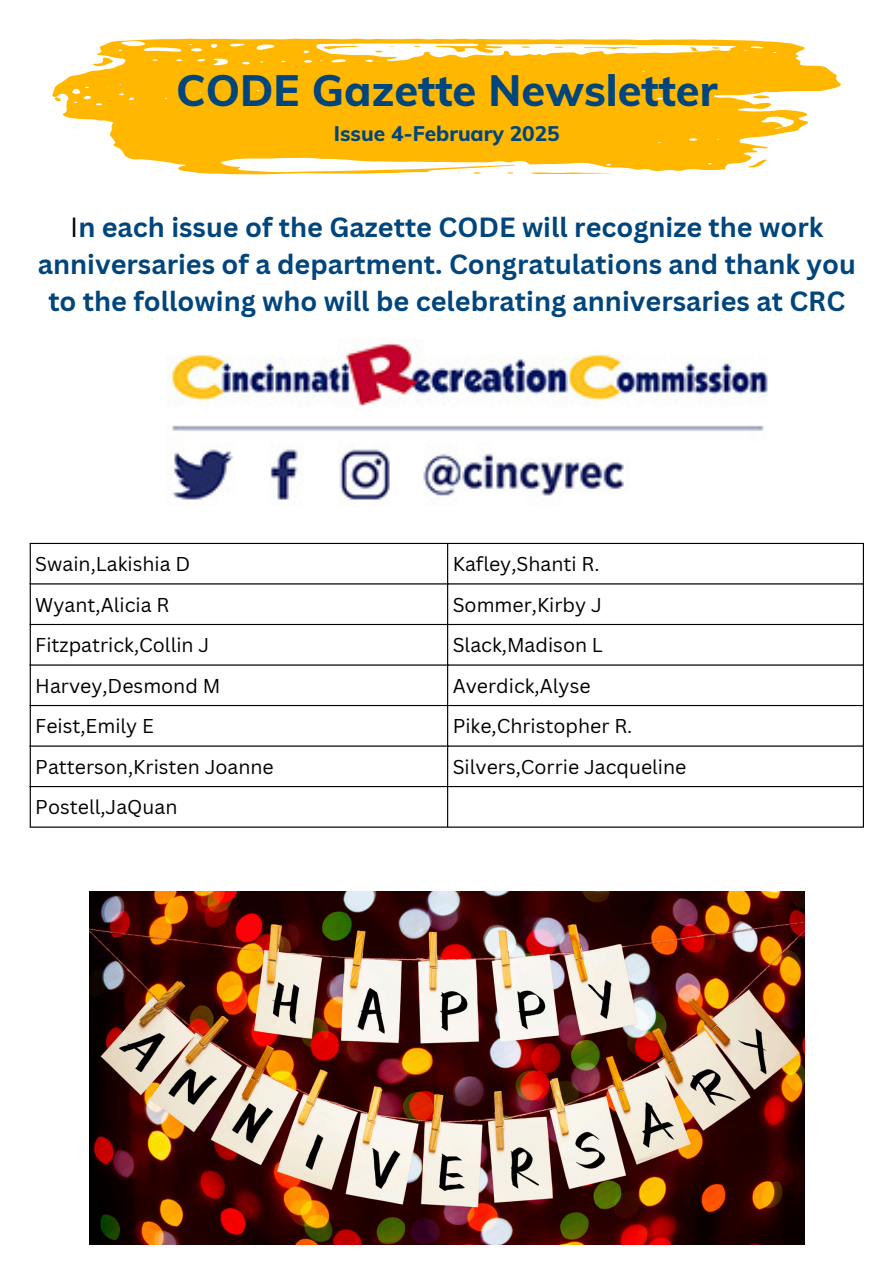
<style>
.page{position:relative;width:894px;height:1264px;background:#fff}
.page>*{position:absolute;margin:0;border:0;box-sizing:border-box;transform-origin:0 0}
.t1{font:43.35px "RTL Bayan Black";color:#00457c}
.t2{font:700 27px/37.2px "Canva Sans";color:#00457c;text-align:center}
.t3{font:20.85px "RTL Bayan Black";color:#00457c}
.t4{font:19.5px "Canva Sans";color:#000}
.s1{font-weight:400;color:#000}
</style>
<div class="page">
<svg style="left:52px;top:38px;width:789px;height:136px;fill:#ffb700"></svg>
<svg style="left:531px;top:172px;width:82px;height:2px"></svg>
<svg style="left:92px;top:58px;width:21px;height:8px"></svg>
<svg style="left:747px;top:160px;width:19px;height:7px"></svg>
<svg style="left:752px;top:95px;width:17px;height:3px"></svg>
<svg style="left:54px;top:97px;width:7px;height:4px"></svg>
<svg style="left:473px;top:172px;width:7px;height:2px"></svg>
<svg style="left:506px;top:172px;width:7px;height:2px"></svg>
<svg style="left:323px;top:46px;width:36px;height:3px"></svg>
<svg style="left:583px;top:47px;width:54px;height:2px"></svg>
<svg style="left:689px;top:47px;width:10px;height:4px"></svg>
<svg style="left:521px;top:46px;width:9px;height:2px"></svg>
<svg style="left:711px;top:47px;width:8px;height:2px"></svg>
<img style="left:167px;top:339px;width:601px;height:164px">
<hr style="left:30px;top:544px;width:1px;height:282px;background:#000">
<hr style="left:447px;top:544px;width:1px;height:282px;background:#000">
<hr style="left:862px;top:544px;width:1px;height:282px;background:#000">
<hr style="left:30px;top:543px;width:833px;height:1px;background:#000">
<hr style="left:30px;top:583px;width:833px;height:1px;background:#000">
<hr style="left:30px;top:624px;width:833px;height:1px;background:#000">
<hr style="left:30px;top:664px;width:833px;height:1px;background:#000">
<hr style="left:30px;top:705px;width:833px;height:1px;background:#000">
<hr style="left:30px;top:745px;width:833px;height:1px;background:#000">
<hr style="left:30px;top:786px;width:833px;height:1px;background:#000">
<hr style="left:30px;top:826px;width:833px;height:1px;background:#000">
<img style="left:89px;top:891px;width:715px;height:353px">
<p class="t1" style="left:176px;top:62px;width:543px">CODE Gazette Newsletter</p>
<p class="t3" style="left:334px;top:120px;width:227px">Issue 4-February 2025</p>
<p class="t2" style="left:38px;top:208px;width:819px"><span class="s1">I</span>n each issue of the Gazette CODE will recognize the work anniversaries of a department. Congratulations and thank you to the following who will be celebrating anniversaries at CRC</p>
<h1 class="t4" style="left:35px;top:550px;width:156px">Swain,Lakishia D</h1>
<p class="t4" style="left:452px;top:550px;width:148px">Kafley,Shanti R.</p>
<p class="t4" style="left:35px;top:590px;width:135px">Wyant,Alicia R</p>
<p class="t4" style="left:452px;top:590px;width:150px">Sommer,Kirby J</p>
<p class="t4" style="left:35px;top:631px;width:175px">Fitzpatrick,Collin J</p>
<p class="t4" style="left:452px;top:631px;width:152px">Slack,Madison L</p>
<p class="t4" style="left:35px;top:671px;width:186px">Harvey,Desmond M</p>
<p class="t4" style="left:452px;top:671px;width:139px">Averdick,Alyse</p>
<p class="t4" style="left:35px;top:712px;width:120px">Feist,Emily E</p>
<p class="t4" style="left:452px;top:712px;width:181px">Pike,Christopher R.</p>
<p class="t4" style="left:35px;top:752px;width:240px">Patterson,Kristen Joanne</p>
<p class="t4" style="left:452px;top:752px;width:235px">Silvers,Corrie Jacqueline</p>
<p class="t4" style="left:35px;top:793px;width:144px">Postell,JaQuan</p>
</div>
